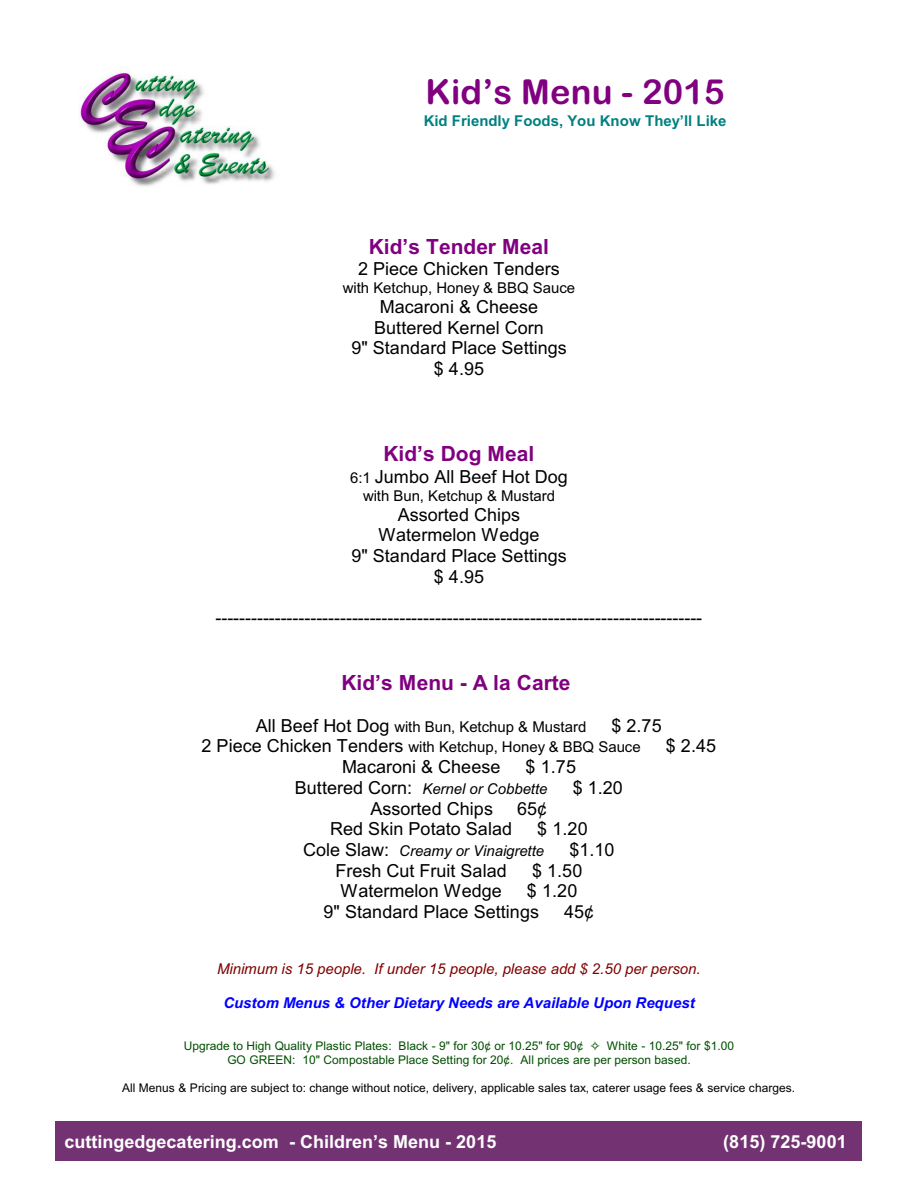
<style>
.page{position:relative;width:918px;height:1188px;background:#fff}
.page>*{position:absolute;margin:0;border:0;box-sizing:border-box;transform-origin:0 0}
.t1{font:34.5px "Arial Rounded MT Bold";letter-spacing:.005em;color:#800080}
.t2{font:700 21px "Arial";color:#800080}
.t3{font:18px/20.7px "Arial";color:#000;text-align:center}
.t4{font:700 18px "Arial";color:#fff}
.t5{font:15px "Arial";color:#000}
.t6{font:italic 15px "Arial";color:#800000}
.t7{font:italic 15px "Arial";color:#000}
.t8{font:italic 700 15px "Arial";color:#00f}
.t9{font:700 15px "Arial";color:#008080}
.t10{font:12px/13.8px "Arial";color:#004f00}
.t11{font:12px "Arial";color:#000}
.s1{font-size:15px}
.s2{font-size:18px}
.s3{font-style:normal;font-size:18px}
</style>
<div class="page">
<img style="left:79px;top:66px;width:196px;height:121px">
<div style="left:56px;top:1122px;width:806px;height:39px;background:#733373"></div>
<h1 class="t1" style="left:425px;top:79px;width:301px">Kid’s Menu - 2015</h1>
<p class="t9" style="left:424px;top:115px;width:304px">Kid Friendly Foods, You Know They’ll Like</p>
<p class="t2" style="left:369px;top:239px;width:182px">Kid’s Tender Meal</p>
<p class="t3" style="left:358px;top:260px;width:203px">2 Piece Chicken Tenders</p>
<p class="t5" style="left:343px;top:282px;width:234px">with Ketchup, Honey &amp; BBQ Sauce</p>
<p class="t3" style="left:351px;top:298px;width:217px">Macaroni &amp; Cheese<br>Buttered Kernel Corn<br>9" Standard Place Settings $ 4.95</p>
<p class="t2" style="left:383px;top:446px;width:153px">Kid’s Dog Meal</p>
<p class="t3" style="left:350px;top:468px;width:219px"><span class="s1">6:1</span> Jumbo All Beef Hot Dog</p>
<p class="t5" style="left:363px;top:490px;width:194px">with Bun, Ketchup &amp; Mustard</p>
<p class="t3" style="left:351px;top:506px;width:217px">Assorted Chips<br>Watermelon Wedge<br>9" Standard Place Settings $ 4.95</p>
<p class="t3" style="left:215px;top:609px;width:488px">----------------------------------------------------------------------------------</p>
<p class="t2" style="left:341px;top:674px;width:231px">Kid’s Menu - A la Carte</p>
<p class="t5" style="left:256px;top:721px;width:332px"><span class="s2">All Beef Hot Dog</span> with Bun, Ketchup &amp; Mustard</p>
<p class="t3" style="left:611px;top:717px;width:52px">$ 2.75</p>
<p class="t5" style="left:202px;top:741px;width:441px"><span class="s2">2 Piece Chicken Tenders</span> with Ketchup, Honey &amp; BBQ Sauce</p>
<p class="t3" style="left:666px;top:737px;width:52px">$ 2.45</p>
<p class="t3" style="left:342px;top:758px;width:160px">Macaroni &amp; Cheese</p>
<p class="t3" style="left:526px;top:758px;width:52px">$ 1.75</p>
<p class="t7" style="left:295px;top:783px;width:254px"><span class="s3">Buttered Corn:</span> Kernel or Cobbette</p>
<p class="t3" style="left:573px;top:779px;width:52px">$ 1.20</p>
<p class="t3" style="left:371px;top:799px;width:124px">Assorted Chips</p>
<p class="t3" style="left:517px;top:799px;width:32px">65¢</p>
<p class="t3" style="left:330px;top:820px;width:183px">Red Skin Potato Salad</p>
<p class="t3" style="left:537px;top:820px;width:52px">$ 1.20</p>
<p class="t7" style="left:303px;top:845px;width:243px"><span class="s3">Cole Slaw:</span> Creamy or Vinaigrette</p>
<p class="t3" style="left:569px;top:841px;width:47px">$1.10</p>
<p class="t3" style="left:336px;top:862px;width:173px">Fresh Cut Fruit Salad</p>
<p class="t3" style="left:532px;top:862px;width:52px">$ 1.50</p>
<p class="t3" style="left:341px;top:882px;width:163px">Watermelon Wedge</p>
<p class="t3" style="left:324px;top:882px;width:255px;text-align:left;text-indent:203px">$ 1.20<br>9" Standard Place Settings</p>
<p class="t3" style="left:564px;top:903px;width:32px">45¢</p>
<p class="t6" style="left:217px;top:963px;width:485px">Minimum is 15 people. If under 15 people, please add $ 2.50 per person.</p>
<p class="t8" style="left:223px;top:997px;width:473px">Custom Menus &amp; Other Dietary Needs are Available Upon Request</p>
<p class="t10" style="left:184px;top:1040px;width:401px">Upgrade to High Quality Plastic Plates: Black - 9" for 30¢ or 10.25" for 90¢</p>
<p class="t10" style="left:227px;top:1040px;width:508px;text-indent:379px">White - 10.25" for $1.00<br>GO GREEN: 10" Compostable Place Setting for 20¢. All prices are per person based.</p>
<p class="t11" style="left:122px;top:1083px;width:674px">All Menus &amp; Pricing are subject to: change without notice, delivery, applicable sales tax, caterer usage fees &amp; service charges.</p>
<p class="t4" style="left:65px;top:1135px;width:433px">cuttingedgecatering.com - Children’s Menu - 2015</p>
<p class="t4" style="left:723px;top:1135px;width:125px">(815) 725-9001</p>
</div>
